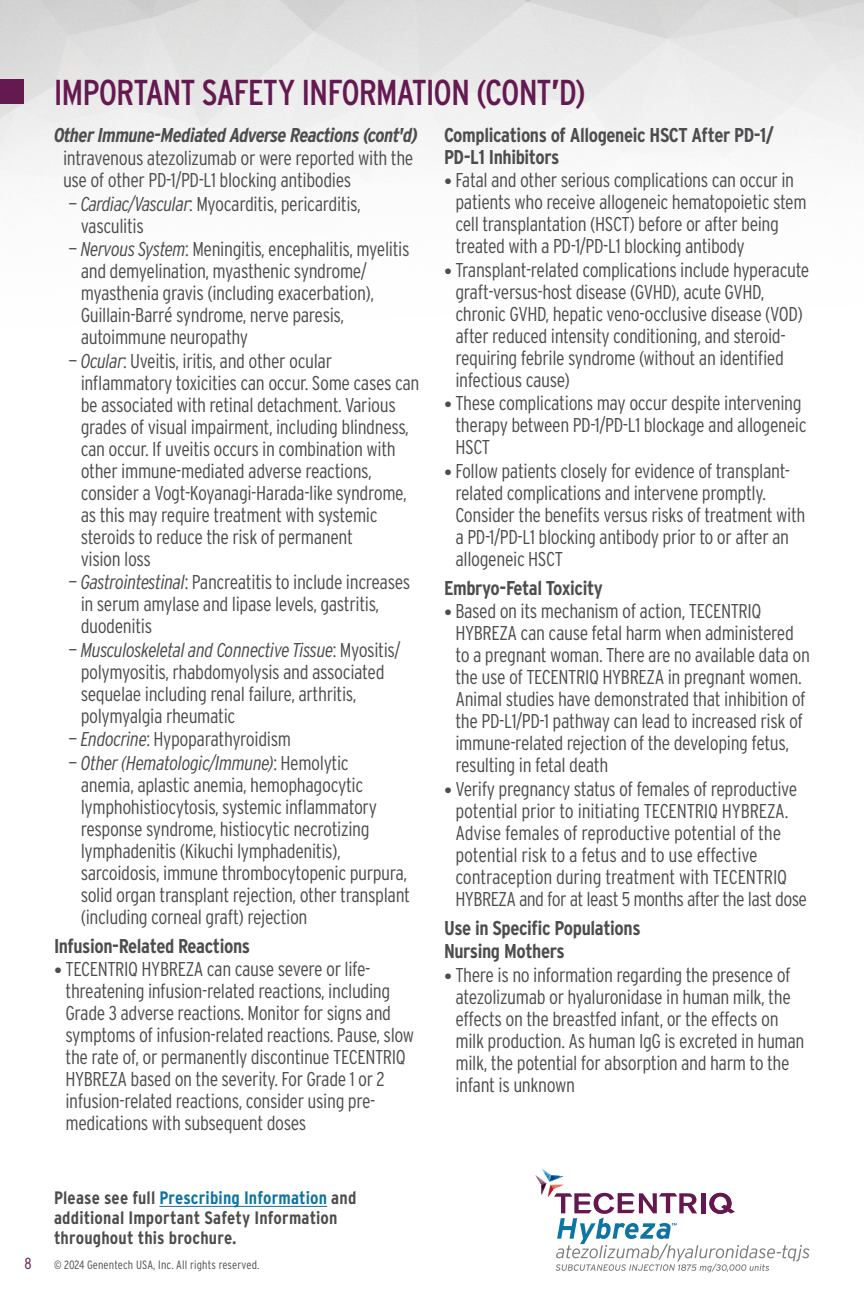
<style>
.page{position:relative;width:864px;height:1296px;background:#fff}
.page>*{position:absolute;margin:0;border:0;box-sizing:border-box;transform-origin:0 0}
.t1{font:condensed 36px "Interstate";letter-spacing:-.03em;color:#641950}
.t2{font:300 condensed 20px/22px "Interstate";letter-spacing:-.02em;color:#4d4d4f}
.t3{font:700 condensed 20px/22px "Interstate";letter-spacing:-.02em;color:#4d4d4f}
.t4{font:italic 700 condensed 20px "Interstate";letter-spacing:-.025em;color:#4d4d4f}
.t5{font:700 condensed 18px/20px "Interstate";letter-spacing:.01em;color:#4d4d4f}
.t6{font:300 condensed 16px "Interstate";color:#641950}
.t7{font:300 condensed 12px "Interstate";letter-spacing:.01em;color:#4d4d4f}
.s1{font-weight:700}
.s2{font-style:italic}
.s3{font-family:"Helvetica Neue LT Std";font-weight:400;font-stretch:normal;font-size:16px}
.s4{color:#0f73a1}
</style>
<div class="page">
<img style="left:0;top:0;width:864px;height:182px">
<div style="left:0;top:80px;width:24px;height:24px;background:#641950"></div>
<hr style="left:159px;top:1206px;width:168px;height:1px;background:#0f73a1">
<svg style="left:535px;top:1169px;width:275px;height:104px"></svg>
<h1 class="t1" style="left:54px;top:71px;width:534px">IMPORTANT SAFETY INFORMATION (CONT<span class="s1">’</span>D)</h1>
<p class="t4" style="left:54px;top:123px;width:366px">Other Immune-Mediated Adverse Reactions (cont'd)</p>
<p class="t2" style="left:63px;top:147px;width:352px">intravenous atezolizumab or were reported with the use of other PD-1/PD-L1 blocking antibodies</p>
<p class="t2" style="left:81px;top:193px;width:282px;text-indent:-12px">— <span class="s2">Cardiac/Vascular</span>: Myocarditis, pericarditis, vasculitis</p>
<p class="t2" style="left:81px;top:238px;width:330px;text-indent:-12px">— <span class="s2">Nervous System</span>: Meningitis, encephalitis, myelitis and demyelination, myasthenic syndrome/ myasthenia gravis (including exacerbation), Guillain-Barré syndrome, nerve paresis, autoimmune neuropathy</p>
<p class="t2" style="left:81px;top:350px;width:340px;text-indent:-12px">— <span class="s2">Ocular</span>: Uveitis, iritis, and other ocular inflammatory toxicities can occur. Some cases can be associated with retinal detachment. Various grades of visual impairment, including blindness, can occur. If uveitis occurs in combination with other immune-mediated adverse reactions, consider a Vogt-Koyanagi-Harada-like syndrome, as this may require treatment with systemic steroids to reduce the risk of permanent<br>vision loss</p>
<p class="t2" style="left:81px;top:571px;width:331px;text-indent:-12px">— <span class="s2">Gastrointestinal</span>: Pancreatitis to include increases in serum amylase and lipase levels, gastritis, duodenitis</p>
<p class="t2" style="left:81px;top:638px;width:321px;text-indent:-12px">— <span class="s2">Musculoskeletal and Connective Tissue</span>: Myositis/ polymyositis, rhabdomyolysis and associated sequelae including renal failure, arthritis, polymyalgia rheumatic</p>
<p class="t2" style="left:68px;top:728px;width:224px">— <span class="s2">Endocrine</span>: Hypoparathyroidism</p>
<p class="t2" style="left:81px;top:751px;width:331px;text-indent:-12px">— <span class="s2">Other (Hematologic/Immune)</span>: Hemolytic<br>anemia, aplastic anemia, hemophagocytic lymphohistiocytosis, systemic inflammatory response syndrome, histiocytic necrotizing lymphadenitis (Kikuchi lymphadenitis), sarcoidosis, immune thrombocytopenic purpura, solid organ transplant rejection, other transplant (including corneal graft) rejection</p>
<p class="t3" style="left:54px;top:935px;width:198px">Infusion-Related Reactions</p>
<p class="t2" style="left:65px;top:958px;width:350px;text-indent:-11px"><span class="s3">•</span> TECENTRIQ HYBREZA can cause severe or life&shy;threatening infusion-related reactions, including Grade 3 adverse reactions. Monitor for signs and symptoms of infusion-related reactions. Pause, slow the rate of, or permanently discontinue TECENTRIQ HYBREZA based on the severity. For Grade 1 or 2 infusion-related reactions, consider using pre&shy;medications with subsequent doses</p>
<p class="t5" style="left:54px;top:1188px;width:304px">Please see full <span class="s4">Prescribing Information</span> and additional Important Safety Information throughout this brochure.</p>
<p class="t6" style="left:24px;top:1254px;width:9px">8</p>
<p class="t7" style="left:54px;top:1257px;width:207px">© 2024 Genentech USA, Inc. All rights reserved.</p>
<p class="t3" style="left:444px;top:124px;width:332px">Complications of Allogeneic HSCT After PD-1/<br>PD-L1 Inhibitors</p>
<p class="t2" style="left:455px;top:169px;width:353px;text-indent:-11px"><span class="s3">•</span> Fatal and other serious complications can occur in patients who receive allogeneic hematopoietic stem cell transplantation (HSCT) before or after being treated with a PD-1/PD-L1 blocking antibody</p>
<p class="t2" style="left:455px;top:259px;width:355px;text-indent:-11px"><span class="s3">•</span> Transplant-related complications include hyperacute graft-versus-host disease (GVHD), acute GVHD, chronic GVHD, hepatic veno-occlusive disease (VOD) after reduced intensity conditioning, and steroid&shy;requiring febrile syndrome (without an identified infectious cause)</p>
<p class="t2" style="left:455px;top:392px;width:353px;text-indent:-11px"><span class="s3">•</span> These complications may occur despite intervening therapy between PD-1/PD-L1 blockage and allogeneic<br>HSCT</p>
<p class="t2" style="left:455px;top:460px;width:352px;text-indent:-11px"><span class="s3">•</span> Follow patients closely for evidence of transplant&shy;related complications and intervene promptly.<br>Consider the benefits versus risks of treatment with a PD-1/PD-L1 blocking antibody prior to or after an allogeneic HSCT</p>
<p class="t3" style="left:444px;top:577px;width:160px">Embryo-Fetal Toxicity</p>
<p class="t2" style="left:455px;top:600px;width:356px;text-indent:-11px"><span class="s3">•</span> Based on its mechanism of action, TECENTRIQ HYBREZA can cause fetal harm when administered to a pregnant woman. There are no available data on the use of TECENTRIQ HYBREZA in pregnant women.<br>Animal studies have demonstrated that inhibition of the PD-L1/PD-1 pathway can lead to increased risk of immune-related rejection of the developing fetus, resulting in fetal death</p>
<p class="t2" style="left:455px;top:778px;width:353px;text-indent:-11px"><span class="s3">•</span> Verify pregnancy status of females of reproductive potential prior to initiating TECENTRIQ HYBREZA.<br>Advise females of reproductive potential of the potential risk to a fetus and to use effective contraception during treatment with TECENTRIQ HYBREZA and for at least 5 months after the last dose</p>
<p class="t3" style="left:444px;top:916px;width:198px;line-height:23.4px">Use in Specific Populations<br>Nursing Mothers</p>
<p class="t2" style="left:455px;top:964px;width:351px;text-indent:-11px"><span class="s3">•</span> There is no information regarding the presence of atezolizumab or hyaluronidase in human milk, the effects on the breastfed infant, or the effects on milk production. As human IgG is excreted in human milk, the potential for absorption and harm to the infant is unknown</p>
</div>
